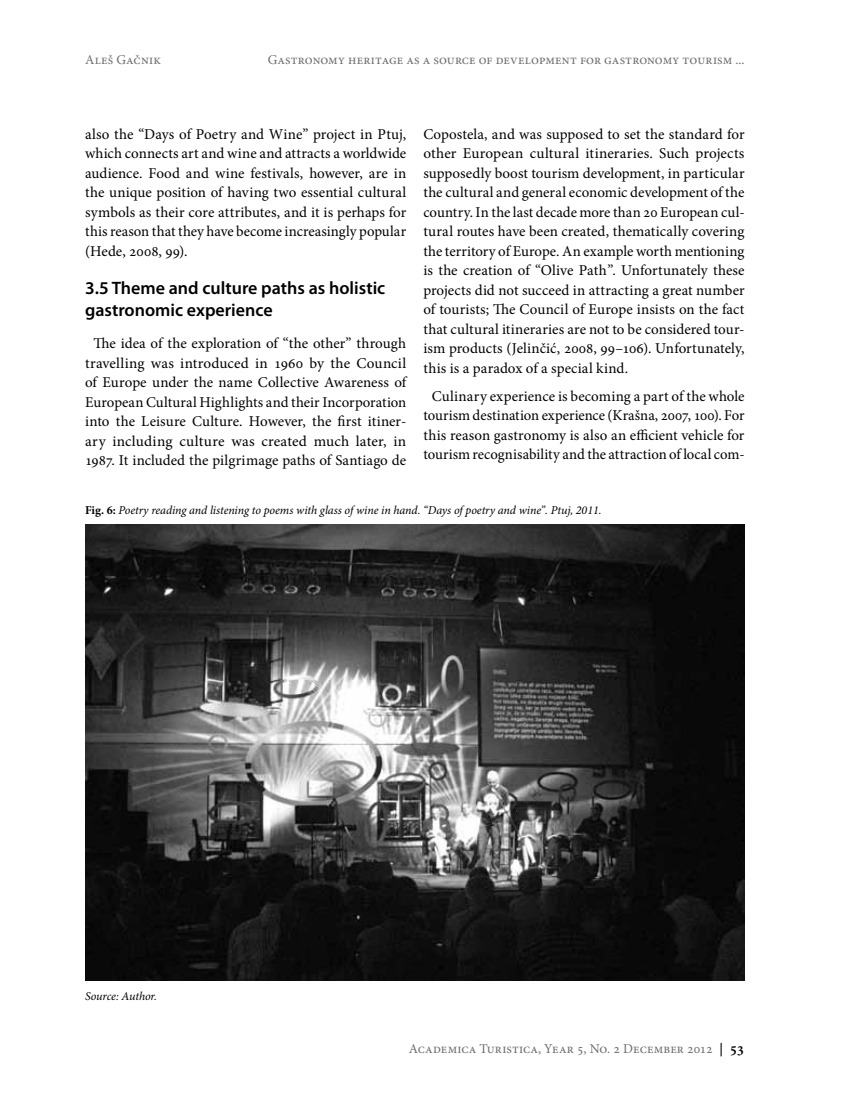
<style>
.page{position:relative;width:851px;height:1106px;background:#fff}
.page>*{position:absolute;margin:0;border:0;box-sizing:border-box;transform-origin:0 0}
.t1{font:600 18px/21.6px "Myriad Pro";color:#000}
.t2{font:15px/19.5px "Minion Pro";color:#000;text-align:justify}
.t3{font:13.5px "Minion Pro";letter-spacing:.01em;color:#6d6e71}
.t4{font:italic 12px "Minion Pro";letter-spacing:-.005em;color:#000}
.s1{font-weight:700;font-style:normal}
.s2{font-weight:600;color:#000}
.s3{font-weight:600;font-size:15px;color:#000}
</style>
<div class="page">
<img style="left:85px;top:525px;width:659px;height:455px">
<p class="t3" style="left:85px;top:50px;width:77px">Aleš Gačnik</p>
<p class="t3" style="left:268px;top:50px;width:478px">Gastronomy heritage as a source of development for gastronomy tourism ...</p>
<p class="t2" style="left:85px;top:124px;width:323px">also the “Days of Poetry and Wine” project in Ptuj, which connects art and wine and attracts a worldwide audience. Food and wine festivals, however, are in the unique position of having two essential cultural symbols as their core attributes, and it is perhaps for this reason that they have become increasingly popular (Hede, 2008, 99).</p>
<p class="t1" style="left:85px;top:277px;width:302px">3.5 Theme and culture paths as holistic gastronomic experience</p>
<p class="t2" style="left:85px;top:333px;width:324px;text-align:center">The idea of the exploration of “the other” through travelling was introduced in 1960 by the Council of Europe under the name Collective Awareness of European Cultural Highlights and their Incorporation into the Leisure Culture. However, the first itiner&shy;ary including culture was created much later, in 1987. It included the pilgrimage paths of Santiago de</p>
<p class="t2" style="left:423px;top:124px;width:323px">Copostela, and was supposed to set the standard for other European cultural itineraries. Such projects supposedly boost tourism development, in particular the cultural and general economic development of the country. In the last decade more than 20 European cul&shy;tural routes have been created, thematically covering the territory of Europe. An example worth mentioning is the creation of “Olive Path”. Unfortunately these projects did not succeed in attracting a great number of tourists; The Council of Europe insists on the fact that cultural itineraries are not to be considered tour&shy;ism products (Jelinčić, 2008, 99–106). Unfortunately, this is a paradox of a special kind.</p>
<p class="t2" style="left:423px;top:386px;width:323px;text-align:center">Culinary experience is becoming a part of the whole tourism destination experience (Krašna, 2007, 100). For this reason gastronomy is also an efficient vehicle for tourism recognisability and the attraction of local com-</p>
<p class="t4" style="left:85px;top:502px;width:518px"><span class="s1">Fig. 6:</span> Poetry reading and listening to poems with glass of wine in hand. “Days of poetry and wine”. Ptuj, 2011.</p>
<p class="t4" style="left:85px;top:987px;width:73px">Source: Author.</p>
<p class="t3" style="left:409px;top:1039px;width:337px">Academica Turistica, Year 5, No. 2 December 2012 <span class="s2">|</span> <span class="s3">53</span></p>
</div>
